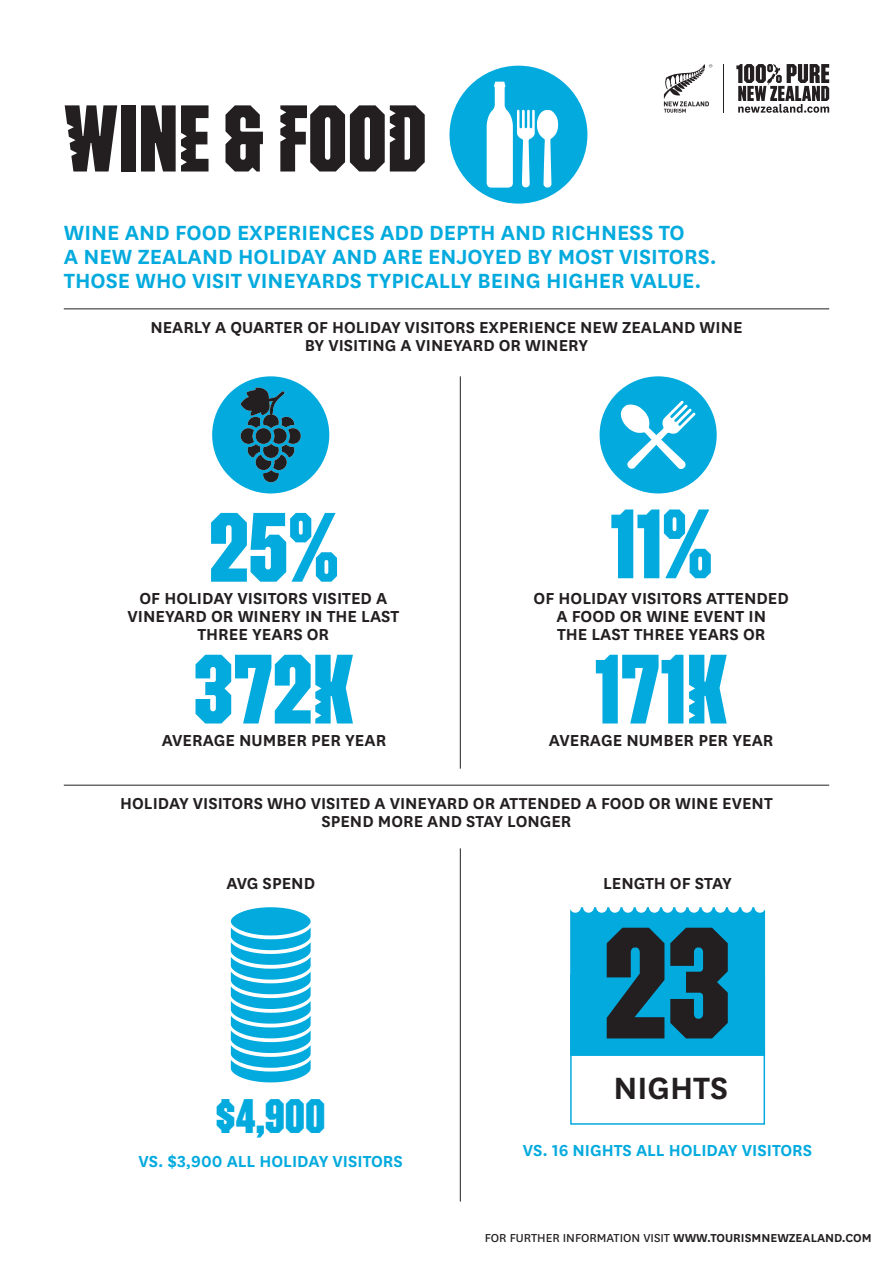
<style>
.page{position:relative;width:893px;height:1263px;background:#fff}
.page>*{position:absolute;margin:0;border:0;box-sizing:border-box;transform-origin:0 0}
.t1{font:149.7px "Pakati";color:#231f20}
.t2{font:92.85px "Pakati";color:#03aade}
.t3{font:89.4px "Pakati";color:#231f20}
.t4{font:45.9px "Pakati";color:#03aade}
.t5{font:600 36px "National";color:#231f20}
.t6{font:600 24px/24px "National";color:#03aade}
.t7{font:600 18.6px/18px "National";color:#231f20;text-align:center}
.t8{font:600 18.6px "National";color:#03aade}
.t9{font:13.5px "National";color:#231f20}
.s1{font-weight:600}
</style>
<div class="page">
<div style="left:600px;top:376px;width:117px;height:117px;background:#03aade;border-radius:50%"></div>
<svg style="left:664px;top:64px;width:48px;height:49px"></svg>
<hr style="left:723px;top:64px;width:1px;height:49px;background:#231f20">
<svg style="left:736px;top:64px;width:93px;height:49px"></svg>
<hr style="left:64px;top:308px;width:765px;height:1px;background:#231f20">
<hr style="left:64px;top:785px;width:765px;height:1px;background:#231f20">
<div style="left:570px;top:907px;width:195px;height:149px;background:#03aade"></div>
<div style="left:570px;top:974px;width:195px;height:151px;border:2px solid #03aade"></div>
<hr style="left:460px;top:376px;width:1px;height:393px;background:#231f20">
<hr style="left:460px;top:848px;width:1px;height:353px;background:#231f20">
<div style="left:448px;top:64px;width:141px;height:141px;background:#03aade;border-radius:50%"></div>
<div style="left:446px;top:63px;width:144px;height:144px;border:3px solid #fff;border-radius:50%"></div>
<svg style="left:487px;top:82px;width:71px;height:106px"></svg>
<svg style="left:621px;top:401px;width:75px;height:68px"></svg>
<svg style="left:231px;top:907px;width:80px;height:175px"></svg>
<div style="left:212px;top:376px;width:117px;height:117px;background:#03aade;border-radius:50%"></div>
<svg style="left:240px;top:387px;width:61px;height:95px"></svg>
<h3 class="t3" style="left:64px;top:105px;width:365px">WINE &amp; FOOD</h3>
<p class="t6" style="left:64px;top:219px;width:654px">WINE AND FOOD EXPERIENCES ADD DEPTH AND RICHNESS TO<br>A NEW ZEALAND HOLIDAY AND ARE ENJOYED BY MOST VISITORS.<br>THOSE WHO VISIT VINEYARDS TYPICALLY BEING HIGHER VALUE.</p>
<p class="t7" style="left:150px;top:317px;width:594px">NEARLY A QUARTER OF HOLIDAY VISITORS EXPERIENCE NEW ZEALAND WINE<br>BY VISITING A VINEYARD OR WINERY</p>
<h2 class="t2" style="left:209px;top:513px;width:131px">25%</h2>
<h2 class="t2" style="left:610px;top:509px;width:104px">11%</h2>
<p class="t7" style="left:127px;top:588px;width:273px">OF HOLIDAY VISITORS VISITED A<br>VINEYARD OR WINERY IN THE LAST<br>THREE YEARS OR</p>
<p class="t7" style="left:534px;top:588px;width:257px">OF HOLIDAY VISITORS ATTENDED<br>A FOOD OR WINE EVENT IN<br>THE LAST THREE YEARS OR</p>
<h2 class="t2" style="left:194px;top:655px;width:162px">372K</h2>
<h2 class="t2" style="left:594px;top:655px;width:135px">171K</h2>
<p class="t7" style="left:162px;top:730px;width:226px">AVERAGE NUMBER PER YEAR</p>
<p class="t7" style="left:549px;top:730px;width:226px">AVERAGE NUMBER PER YEAR</p>
<p class="t7" style="left:120px;top:793px;width:654px">HOLIDAY VISITORS WHO VISITED A VINEYARD OR ATTENDED A FOOD OR WINE EVENT<br>SPEND MORE AND STAY LONGER</p>
<p class="t7" style="left:226px;top:873px;width:90px">AVG SPEND</p>
<h3 class="t4" style="left:216px;top:1099px;width:111px">$4,900</h3>
<p class="t8" style="left:138px;top:1148px;width:266px">VS. $3,900 ALL HOLIDAY VISITORS</p>
<p class="t7" style="left:603px;top:873px;width:130px">LENGTH OF STAY</p>
<h1 class="t1" style="left:604px;top:927px;width:129px">23</h1>
<h3 class="t5" style="left:614px;top:1063px;width:116px">NIGHTS</h3>
<p class="t8" style="left:523px;top:1138px;width:291px">VS. 16 NIGHTS ALL HOLIDAY VISITORS</p>
<p class="t9" style="left:485px;top:1228px;width:388px">FOR FURTHER INFORMATION VISIT <span class="s1">WWW.TOURISMNEWZEALAND.COM</span></p>
</div>
